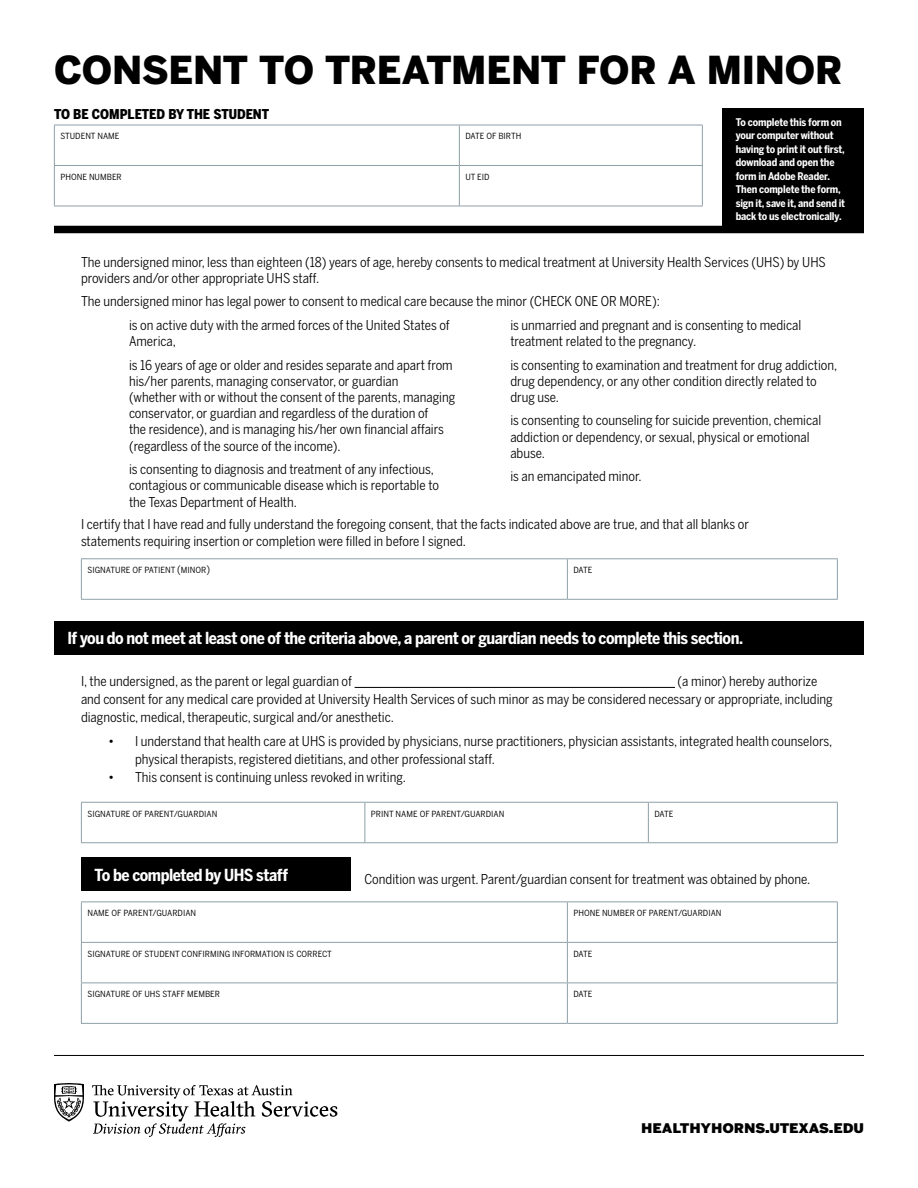
<style>
.page{position:relative;width:918px;height:1188px;background:#fff}
.page>*{position:absolute;margin:0;border:0;box-sizing:border-box;transform-origin:0 0}
.t1{font:900 38.25px "Benton Sans";letter-spacing:-.01em;color:#000}
.t2{font:700 16.5px "Benton Sans Cond";letter-spacing:-.03em;color:#fff}
.t3{font:16.5px "Benton Sans Black SC";letter-spacing:-.01em;color:#000}
.t4{font:13.5px/16.2px "Benton Sans Cond";color:#000}
.t5{font:900 13.5px "Benton Sans Cond";color:#000}
.t6{font:10.5px "Benton Sans Cond Book SC";color:#000}
.t7{font:700 10.5px/13.5px "Benton Sans Cond";letter-spacing:-.015em;color:#fff}
</style>
<div class="page">
<hr style="left:54px;top:125px;width:405px;height:1px;background:#8fa0a9">
<hr style="left:54px;top:125px;width:1px;height:40px;background:#8fa0a9">
<hr style="left:459px;top:125px;width:244px;height:1px;background:#8fa0a9">
<hr style="left:459px;top:125px;width:1px;height:40px;background:#8fa0a9">
<hr style="left:702px;top:125px;width:1px;height:40px;background:#8fa0a9">
<hr style="left:54px;top:165px;width:405px;height:1px;background:#8fa0a9">
<hr style="left:54px;top:166px;width:1px;height:40px;background:#8fa0a9">
<hr style="left:459px;top:165px;width:244px;height:1px;background:#8fa0a9">
<hr style="left:459px;top:166px;width:1px;height:40px;background:#8fa0a9">
<hr style="left:702px;top:166px;width:1px;height:40px;background:#8fa0a9">
<hr style="left:54px;top:206px;width:405px;height:1px;background:#8fa0a9">
<hr style="left:459px;top:206px;width:244px;height:1px;background:#8fa0a9">
<hr style="left:81px;top:558px;width:486px;height:1px;background:#8fa0a9">
<hr style="left:81px;top:559px;width:1px;height:40px;background:#8fa0a9">
<hr style="left:567px;top:558px;width:271px;height:1px;background:#8fa0a9">
<hr style="left:567px;top:559px;width:1px;height:40px;background:#8fa0a9">
<hr style="left:837px;top:559px;width:1px;height:40px;background:#8fa0a9">
<hr style="left:81px;top:599px;width:486px;height:1px;background:#8fa0a9">
<hr style="left:567px;top:599px;width:271px;height:1px;background:#8fa0a9">
<div style="left:54px;top:226px;width:810px;height:7px;background:#000"></div>
<svg style="left:54px;top:1083px;width:30px;height:39px"></svg>
<svg style="left:92px;top:1085px;width:245px;height:52px"></svg>
<hr style="left:355px;top:687px;width:320px;height:1px;background:#000">
<hr style="left:81px;top:802px;width:284px;height:1px;background:#8fa0a9">
<hr style="left:81px;top:803px;width:1px;height:39px;background:#8fa0a9">
<hr style="left:365px;top:802px;width:283px;height:1px;background:#8fa0a9">
<hr style="left:364px;top:803px;width:1px;height:39px;background:#8fa0a9">
<hr style="left:648px;top:802px;width:190px;height:1px;background:#8fa0a9">
<hr style="left:648px;top:803px;width:1px;height:39px;background:#8fa0a9">
<hr style="left:837px;top:803px;width:1px;height:39px;background:#8fa0a9">
<hr style="left:81px;top:842px;width:284px;height:1px;background:#8fa0a9">
<hr style="left:365px;top:842px;width:283px;height:1px;background:#8fa0a9">
<hr style="left:648px;top:842px;width:190px;height:1px;background:#8fa0a9">
<div style="left:54px;top:621px;width:810px;height:34px;background:#000"></div>
<hr style="left:81px;top:902px;width:486px;height:1px;background:#8fa0a9">
<hr style="left:81px;top:902px;width:1px;height:40px;background:#8fa0a9">
<hr style="left:567px;top:902px;width:271px;height:1px;background:#8fa0a9">
<hr style="left:567px;top:902px;width:1px;height:40px;background:#8fa0a9">
<hr style="left:837px;top:902px;width:1px;height:40px;background:#8fa0a9">
<hr style="left:81px;top:942px;width:486px;height:1px;background:#8fa0a9">
<hr style="left:81px;top:943px;width:1px;height:39px;background:#8fa0a9">
<hr style="left:567px;top:942px;width:271px;height:1px;background:#8fa0a9">
<hr style="left:567px;top:943px;width:1px;height:39px;background:#8fa0a9">
<hr style="left:837px;top:943px;width:1px;height:39px;background:#8fa0a9">
<hr style="left:81px;top:982px;width:486px;height:1px;background:#8fa0a9">
<hr style="left:81px;top:983px;width:1px;height:40px;background:#8fa0a9">
<hr style="left:567px;top:982px;width:271px;height:1px;background:#8fa0a9">
<hr style="left:567px;top:983px;width:1px;height:40px;background:#8fa0a9">
<hr style="left:837px;top:983px;width:1px;height:40px;background:#8fa0a9">
<hr style="left:81px;top:1023px;width:486px;height:1px;background:#8fa0a9">
<hr style="left:567px;top:1023px;width:271px;height:1px;background:#8fa0a9">
<div style="left:81px;top:857px;width:270px;height:34px;background:#000"></div>
<div style="left:722px;top:108px;width:142px;height:122px;background:#000"></div>
<hr style="left:54px;top:1055px;width:810px;height:1px;background:#000">
<h1 class="t1" style="left:54px;top:47px;width:790px">CONSENT TO TREATMENT FOR A MINOR</h1>
<p class="t5" style="left:54px;top:106px;width:217px">TO BE COMPLETED BY THE STUDENT</p>
<p class="t6" style="left:60px;top:129px;width:61px">STUDENT NAME</p>
<p class="t6" style="left:465px;top:129px;width:58px">DATE OF BIRTH</p>
<p class="t6" style="left:60px;top:170px;width:63px">PHONE NUMBER</p>
<p class="t6" style="left:465px;top:170px;width:26px">UT EID</p>
<p class="t7" style="left:736px;top:115px;width:111px">To complete this form on your computer without having to print it out first, download and open the form in Adobe Reader.<br>Then complete the form, sign it, save it, and send it back to us electronically.</p>
<p class="t4" style="left:81px;top:254px;width:746px">The undersigned minor, less than eighteen (18) years of age, hereby consents to medical treatment at University Health Services (UHS) by UHS providers and/or other appropriate UHS staff.</p>
<p class="t4" style="left:129px;top:290px;width:532px;line-height:23.5px;text-indent:-48px">The undersigned minor has legal power to consent to medical care because the minor (CHECK ONE OR MORE): is on active duty with the armed forces of the United States of</p>
<p class="t4" style="left:129px;top:329px;width:325px;line-height:23.5px">America,<br>is 16 years of age or older and resides separate and apart from</p>
<p class="t4" style="left:129px;top:373px;width:328px">his/her parents, managing conservator, or guardian<br>(whether with or without the consent of the parents, managing conservator, or guardian and regardless of the duration of<br>the residence), and is managing his/her own financial affairs (regardless of the source of the income).</p>
<p class="t4" style="left:129px;top:461px;width:312px">is consenting to diagnosis and treatment of any infectious, contagious or communicable disease which is reportable to the Texas Department of Health.</p>
<p class="t4" style="left:510px;top:317px;width:292px">is unmarried and pregnant and is consenting to medical treatment related to the pregnancy.</p>
<p class="t4" style="left:510px;top:356px;width:329px">is consenting to examination and treatment for drug addiction, drug dependency, or any other condition directly related to drug use.</p>
<p class="t4" style="left:510px;top:412px;width:312px">is consenting to counseling for suicide prevention, chemical addiction or dependency, or sexual, physical or emotional abuse.</p>
<p class="t4" style="left:510px;top:468px;width:133px">is an emancipated minor.</p>
<p class="t4" style="left:81px;top:516px;width:670px">I certify that I have read and fully understand the foregoing consent, that the facts indicated above are true, and that all blanks or statements requiring insertion or completion were filled in before I signed.</p>
<p class="t6" style="left:87px;top:563px;width:124px">SIGNATURE OF PATIENT (MINOR)</p>
<p class="t6" style="left:573px;top:563px;width:21px">DATE</p>
<p class="t2" style="left:68px;top:629px;width:677px">If you do not meet at least one of the criteria above, a parent or guardian needs to complete this section.</p>
<p class="t4" style="left:81px;top:672px;width:753px;line-height:18px;text-indent:597px">(a minor) hereby authorize and consent for any medical care provided at University Health Services of such minor as may be considered necessary or appropriate, including diagnostic, medical, therapeutic, surgical and/or anesthetic.</p>
<p class="t4" style="left:135px;top:732px;width:699px;line-height:18px;text-indent:-27px">• I understand that health care at UHS is provided by physicians, nurse practitioners, physician assistants, integrated health counselors, physical therapists, registered dietitians, and other professional staff.</p>
<p class="t4" style="left:108px;top:769px;width:300px">• This consent is continuing unless revoked in writing.</p>
<p class="t6" style="left:87px;top:807px;width:131px">SIGNATURE OF PARENT/GUARDIAN</p>
<p class="t6" style="left:371px;top:807px;width:135px">PRINT NAME OF PARENT/GUARDIAN</p>
<p class="t6" style="left:654px;top:807px;width:21px">DATE</p>
<p class="t4" style="left:81px;top:673px;width:272px">I, the undersigned, as the parent or legal guardian of</p>
<p class="t2" style="left:94px;top:865px;width:195px">To be completed by UHS staff</p>
<p class="t4" style="left:364px;top:871px;width:447px">Condition was urgent. Parent/guardian consent for treatment was obtained by phone.</p>
<p class="t6" style="left:87px;top:906px;width:110px">NAME OF PARENT/GUARDIAN</p>
<p class="t6" style="left:573px;top:906px;width:150px">PHONE NUMBER OF PARENT/GUARDIAN</p>
<p class="t6" style="left:87px;top:947px;width:246px">SIGNATURE OF STUDENT CONFIRMING INFORMATION IS CORRECT</p>
<p class="t6" style="left:573px;top:947px;width:21px">DATE</p>
<p class="t6" style="left:87px;top:987px;width:134px">SIGNATURE OF UHS STAFF MEMBER</p>
<p class="t6" style="left:573px;top:987px;width:21px">DATE</p>
<p class="t3" style="left:641px;top:1117px;width:224px">HEALTHYHORNS.UTEXAS.EDU</p>
</div>
